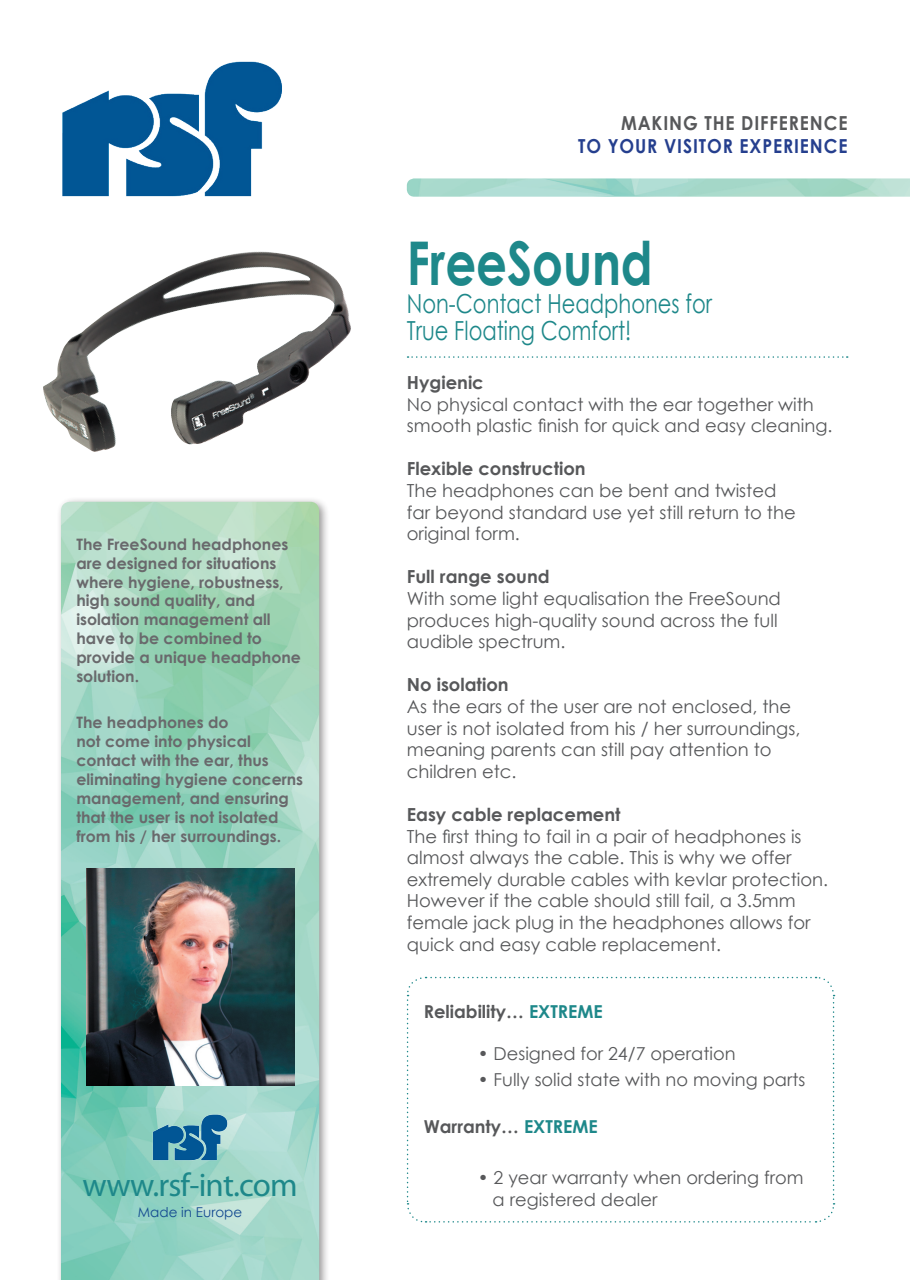
<style>
.page{position:relative;width:910px;height:1280px;background:#fff}
.page>*{position:absolute;margin:0;border:0;box-sizing:border-box;transform-origin:0 0}
.titles_green{font:700 60.3px "Century Gothic";color:#1e888a;scale:.8 1}
.t1{font:33px "Myriad Pro";letter-spacing:-.025em;color:#1e888a}
.titles_green-2{font:26.25px "Century Gothic";color:#1e888a;scale:.8 1}
.t2{font:700 19.35px "Century Gothic";letter-spacing:.05em;color:#253f8e;scale:.91 1}
.t3{font:700 19.35px "Century Gothic";letter-spacing:.05em;color:#57585a;scale:.91 1}
.t4{font:18px/21.6px "Century Gothic";color:#57585a}
.t5{font:700 18px "Century Gothic";color:#57585a}
.t6{font:17.85px "Century Gothic";color:#57585a}
.t7{font:700 17.85px "Century Gothic";color:#57585a}
.t8{font:700 15.75px/18.9px "Century Gothic";color:#69696c}
.t9{font:13.5px "Century Gothic";color:#124990}
.s1{color:#1e888a}
</style>
<div class="page">
<div style="left:56px;top:496px;width:275px;height:784px;background:#231f20;opacity:.48"></div>
<img style="left:61px;top:502px;width:258px;height:778px">
<svg style="left:408px;top:356px;width:440px;height:2px"></svg>
<svg style="left:406px;top:976px;width:429px;height:247px"></svg>
<img style="left:63px;top:61px;width:219px;height:136px">
<img style="left:142px;top:1111px;width:96px;height:58px">
<img style="left:407px;top:178px;width:503px;height:19px">
<img style="left:43px;top:251px;width:308px;height:201px">
<img style="left:86px;top:868px;width:208px;height:217px">
<p class="t8" style="left:76px;top:534px;width:226px">The FreeSound headphones are designed for situations where hygiene, robustness, high sound quality, and isolation management all have to be combined to provide a unique headphone solution.</p>
<p class="t8" style="left:76px;top:712px;width:228px">The headphones do<br>not come into physical contact with the ear, thus eliminating hygiene concerns management, and ensuring that the user is not isolated from his / her surroundings.</p>
<p class="t1" style="left:83px;top:1164px;width:217px">www.rsf-int.com</p>
<p class="t9" style="left:138px;top:1203px;width:106px">Made in Europe</p>
<p class="t3" style="left:621px;top:108px;width:250px">MAKING THE DIFFERENCE</p>
<p class="t2" style="left:578px;top:131px;width:298px">TO YOUR VISITOR EXPERIENCE</p>
<p class="titles_green" style="left:407px;top:217px;width:309px">FreeSound</p>
<p class="titles_green-2" style="left:407px;top:285px;width:383px">Non-Contact Headphones for</p>
<p class="titles_green-2" style="left:407px;top:312px;width:282px">True Floating Comfort!</p>
<p class="t5" style="left:407px;top:369px;width:79px">Hygienic</p>
<p class="t4" style="left:407px;top:393px;width:427px">No physical contact with the ear together with smooth plastic finish for quick and easy cleaning.</p>
<p class="t5" style="left:407px;top:455px;width:180px">Flexible construction</p>
<p class="t4" style="left:407px;top:479px;width:390px">The headphones can be bent and twisted far beyond standard use yet still return to the original form.</p>
<p class="t5" style="left:407px;top:563px;width:144px">Full range sound</p>
<p class="t4" style="left:407px;top:587px;width:376px">With some light equalisation the FreeSound produces high-quality sound across the full audible spectrum.</p>
<p class="t5" style="left:407px;top:671px;width:103px">No isolation</p>
<p class="t4" style="left:407px;top:695px;width:395px">As the ears of the user are not enclosed, the user is not isolated from his / her surroundings, meaning parents can still pay attention to children etc.</p>
<p class="t5" style="left:407px;top:801px;width:215px">Easy cable replacement</p>
<p class="t4" style="left:407px;top:825px;width:423px">The first thing to fail in a pair of headphones is almost always the cable. This is why we offer extremely durable cables with kevlar protection.<br>However if the cable should still fail, a 3.5mm female jack plug in the headphones allows for quick and easy cable replacement.</p>
<p class="t7" style="left:424px;top:997px;width:181px">Reliability… <span class="s1">EXTREME</span></p>
<p class="t6" style="left:478px;top:1041px;width:259px">• Designed for 24/7 operation</p>
<p class="t6" style="left:478px;top:1067px;width:329px">• Fully solid state with no moving parts</p>
<p class="t7" style="left:424px;top:1113px;width:176px">Warranty… <span class="s1">EXTREME</span></p>
<p class="t6" style="left:478px;top:1165px;width:327px">• 2 year warranty when ordering from</p>
<p class="t6" style="left:493px;top:1187px;width:166px">a registered dealer</p>
</div>
